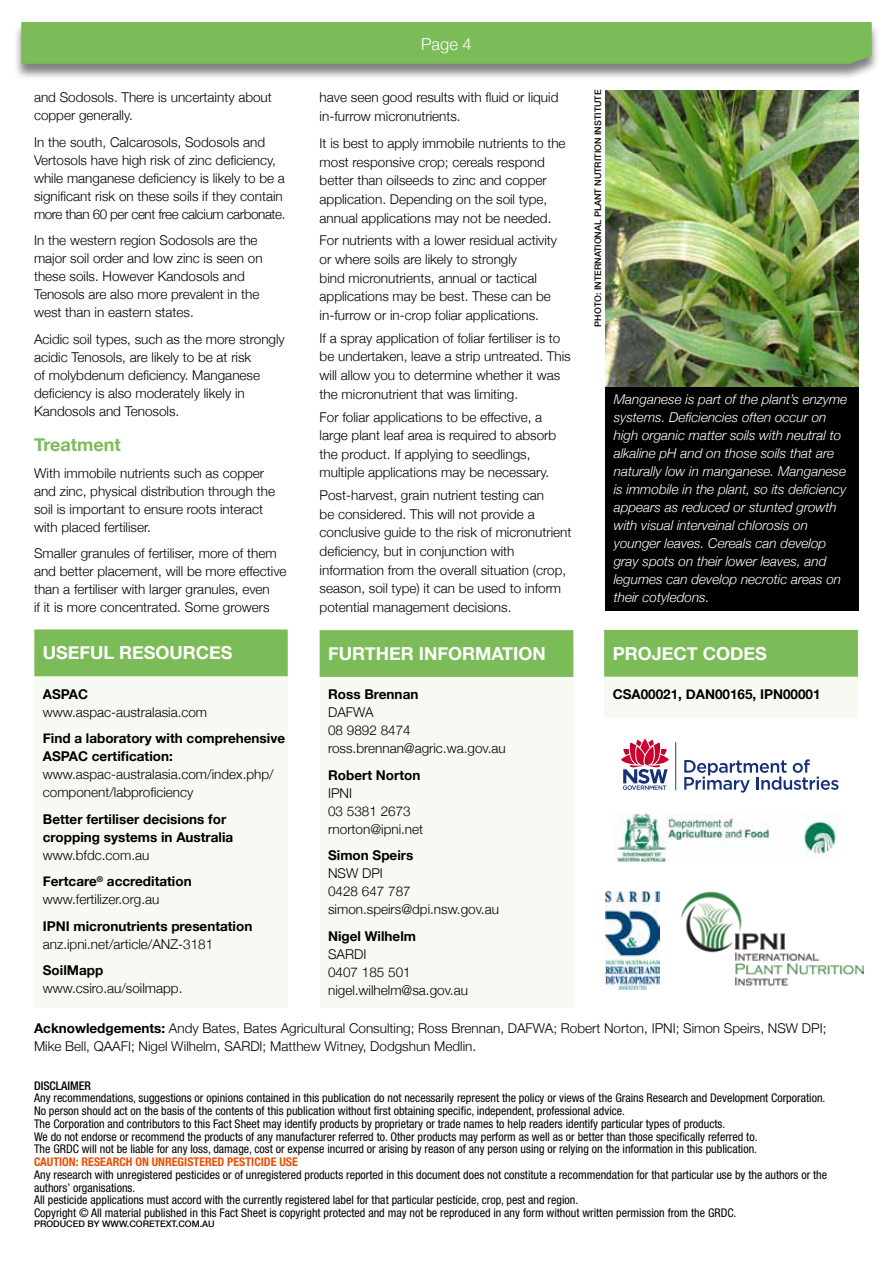
<style>
.page{position:relative;width:893px;height:1263px;background:#fff}
.page>*{position:absolute;margin:0;border:0;box-sizing:border-box;transform-origin:0 0}
.t1{font:700 18px "Helvetica Neue";color:#fff}
.t2{font:700 18px "Helvetica Neue";color:#7bbc58}
.t3{font:300 16.5px "Helvetica Neue";color:#fff}
.t4{font:300 13.5px/18px "Helvetica Neue";color:#000}
.t5{font:italic 300 13.5px/18px "Helvetica Neue";color:#fff}
.t6{font:700 13.5px/18px "Helvetica Neue";color:#000}
.t7{font:condensed 12px/12.8px "Helvetica Neue";color:#000}
.t8{font:700 condensed 12px "Helvetica Neue";color:#ea4f06}
.t9{font:500 condensed 12px "Helvetica Neue";color:#000}
.t10{font:500 9px "Helvetica Neue";color:#000}
.s1{font-weight:300}
.s2{font-weight:700}
</style>
<div class="page">
<img style="left:605px;top:90px;width:254px;height:298px">
<div style="left:34px;top:642px;width:254px;height:366px;background:#f6faf2"></div>
<div style="left:34px;top:629px;width:254px;height:47px;background:#7bbc58"></div>
<div style="left:604px;top:642px;width:254px;height:75px;background:#f6faf2"></div>
<div style="left:604px;top:630px;width:254px;height:47px;background:#7bbc58"></div>
<div style="left:320px;top:642px;width:253px;height:366px;background:#f6faf2"></div>
<div style="left:320px;top:630px;width:253px;height:47px;background:#7bbc58"></div>
<div style="left:605px;top:388px;width:254px;height:223px;background:#000"></div>
<img style="left:681px;top:891px;width:182px;height:95px">
<img style="left:615px;top:814px;width:224px;height:47px">
<svg style="left:621px;top:738px;width:48px;height:52px"></svg>
<hr style="left:675px;top:742px;width:1px;height:48px;background:#163179">
<svg style="left:684px;top:759px;width:154px;height:33px"></svg>
<img style="left:605px;top:891px;width:54px;height:98px">
<div style="left:13px;top:22px;width:867px;height:59px;background:#000;opacity:.5"></div>
<div style="left:21px;top:22px;width:851px;height:42px;background:#7bbc58"></div>
<p class="t3" style="left:421px;top:31px;width:52px">Page 4</p>
<p class="t4" style="left:320px;top:87px;width:240px;line-height:18.6px">have seen good results with fluid or liquid in-furrow micronutrients.</p>
<p class="t4" style="left:320px;top:133px;width:247px;line-height:18.6px">It is best to apply immobile nutrients to the most responsive crop; cereals respond better than oilseeds to zinc and copper application. Depending on the soil type, annual applications may not be needed.</p>
<p class="t4" style="left:320px;top:231px;width:239px;line-height:18.6px">For nutrients with a lower residual activity or where soils are likely to strongly<br>bind micronutrients, annual or tactical applications may be best. These can be in-furrow or in-crop foliar applications.</p>
<p class="t4" style="left:320px;top:328px;width:253px;line-height:18.6px">If a spray application of foliar fertiliser is to be undertaken, leave a strip untreated. This will allow you to determine whether it was the micronutrient that was limiting.</p>
<p class="t4" style="left:320px;top:407px;width:238px;line-height:18.6px">For foliar applications to be effective, a large plant leaf area is required to absorb the product. If applying to seedlings, multiple applications may be necessary.</p>
<p class="t4" style="left:320px;top:485px;width:253px;line-height:18.6px">Post-harvest, grain nutrient testing can<br>be considered. This will not provide a conclusive guide to the risk of micronutrient deficiency, but in conjunction with information from the overall situation (crop, season, soil type) it can be used to inform potential management decisions.</p>
<p class="t10" style="left:591px;top:327px;width:239px;rotate:-90deg">PHOTO: INTERNATIONAL PLANT NUTRITION INSTITUTE</p>
<p class="t4" style="left:34px;top:88px;width:239px">and Sodosols. There is uncertainty about copper generally.</p>
<p class="t4" style="left:34px;top:132px;width:253px">In the south, Calcarosols, Sodosols and Vertosols have high risk of zinc deficiency, while manganese deficiency is likely to be a significant risk on these soils if they contain more than 60 per cent free calcium carbonate.</p>
<p class="t4" style="left:34px;top:231px;width:230px">In the western region Sodosols are the major soil order and low zinc is seen on these soils. However Kandosols and Tenosols are also more prevalent in the west than in eastern states.</p>
<p class="t4" style="left:34px;top:329px;width:252px">Acidic soil types, such as the more strongly acidic Tenosols, are likely to be at risk<br>of molybdenum deficiency. Manganese deficiency is also moderately likely in Kandosols and Tenosols.</p>
<h1 class="t2" style="left:34px;top:430px;width:88px">Treatment</h1>
<p class="t4" style="left:34px;top:463px;width:243px">With immobile nutrients such as copper and zinc, physical distribution through the soil is important to ensure roots interact with placed fertiliser.</p>
<p class="t4" style="left:34px;top:543px;width:254px">Smaller granules of fertiliser, more of them and better placement, will be more effective than a fertiliser with larger granules, even<br>if it is more concentrated. Some growers</p>
<h1 class="t1" style="left:43px;top:639px;width:13px">Usef</h1>
<h1 class="t1" style="left:90px;top:639px;width:42px">ul Res</h1>
<h1 class="t1" style="left:156px;top:639px;width:54px">ources</h1>
<p class="t6" style="left:43px;top:685px;width:47px">ASPAC</p>
<p class="t4" style="left:43px;top:702px;width:166px">www.aspac-australasia.com</p>
<p class="t6" style="left:43px;top:729px;width:244px">Find a laboratory with comprehensive<br>ASPAC certification:</p>
<p class="t4" style="left:43px;top:764px;width:232px">www.aspac-australasia.com/index.php/ component/labproficiency</p>
<p class="t6" style="left:43px;top:810px;width:192px">Better fertiliser decisions for cropping systems in Australia</p>
<p class="t6" style="left:43px;top:842px;width:150px;line-height:26.5px"><span class="s1">www.bfdc.com.au<br></span>Fertcare<sup>®</sup> accreditation</p>
<p class="t4" style="left:43px;top:889px;width:118px">www.fertilizer.org.au</p>
<p class="t6" style="left:43px;top:917px;width:211px">IPNI micronutrients presentation</p>
<p class="t4" style="left:43px;top:934px;width:172px">anz.ipni.net/article/ANZ-3181</p>
<p class="t6" style="left:43px;top:961px;width:62px">SoilMapp</p>
<p class="t4" style="left:43px;top:978px;width:141px">www.csiro.au/soilmapp.</p>
<p class="t5" style="left:614px;top:390px;width:235px">Manganese is part of the plant’s enzyme systems. Deficiencies often occur on high organic matter soils with neutral to alkaline pH and on those soils that are naturally low in manganese. Manganese is immobile in the plant, so its deficiency appears as reduced or stunted growth with visual interveinal chlorosis on younger leaves. Cereals can develop gray spots on their lower leaves, and legumes can develop necrotic areas on their cotyledons.</p>
<h1 class="t1" style="left:613px;top:639px;width:143px">project Codes</h1>
<p class="t6" style="left:613px;top:685px;width:209px">CSA00021, DAN00165, IP N00001</p>
<h1 class="t1" style="left:328px;top:639px;width:216px">Further information</h1>
<p class="t6" style="left:328px;top:686px;width:92px">Ross Brennan</p>
<p class="t4" style="left:328px;top:702px;width:179px">DAFWA<br>08 9892 8474 ross.brennan@agric.wa.gov.au</p>
<p class="t6" style="left:328px;top:766px;width:94px">Robert Norton</p>
<p class="t4" style="left:328px;top:783px;width:97px">IPNI<br>03 5381 2673 rnorton@ipni.net</p>
<p class="t6" style="left:328px;top:847px;width:87px">Simon Speirs</p>
<p class="t4" style="left:328px;top:863px;width:172px">NSW DPI<br>0428 647 787 simon.speirs@dpi.nsw.gov.au</p>
<p class="t6" style="left:328px;top:927px;width:89px">Nigel Wilhelm</p>
<p class="t4" style="left:328px;top:944px;width:141px">SARDI<br>0407 185 501 nigel.wilhelm@sa.gov.au</p>
<p class="t4" style="left:34px;top:1018px;width:794px"><span class="s2">Acknowledgements:</span> Andy Bates, Bates Agricultural Consulting; Ross Brennan, DAFWA; Robert Norton, IPNI; Simon Speirs, NSW DPI;<br>Mike Bell, QAAFI; Nigel Wilhelm, SARDI; Matthew Witney, Dodgshun Medlin.</p>
<p class="t9" style="left:34px;top:1078px;width:58px">DISCLAIMER</p>
<p class="t7" style="left:34px;top:1091px;width:793px">Any recommendations, suggestions or opinions contained in this publication do not necessarily represent the policy or views of the Grains Research and Development Corporation.<br>No person should act on the basis of the contents of this publication without first obtaining specific, independent, professional advice.<br>The Corporation and contributors to this Fact Sheet may identify products by proprietary or trade names to help readers identify particular types of products.<br>We do not endorse or recommend the products of any manufacturer referred to. Other products may perform as well as or better than those specifically referred to.<br>The GRDC will not be liable for any loss, damage, cost or expense incurred or arising by reason of any person using or relying on the information in this publication.</p>
<p class="t8" style="left:34px;top:1154px;width:265px">CAUTION: RESEARCH ON UNREGISTERED PESTICIDE USE</p>
<p class="t7" style="left:34px;top:1168px;width:795px">Any research with unregistered pesticides or of unregistered products reported in this document does not constitute a recommendation for that particular use by the authors or the authors’ organisations.<br>All pesticide applications must accord with the currently registered label for that particular pesticide, crop, pest and region.<br>Copyright © All material published in this Fact Sheet is copyright protected and may not be reproduced in any form without written permission from the GRDC.</p>
<p class="t10" style="left:34px;top:1216px;width:182px">PRODUCED BY WWW.CORETEXT.COM.AU</p>
</div>
